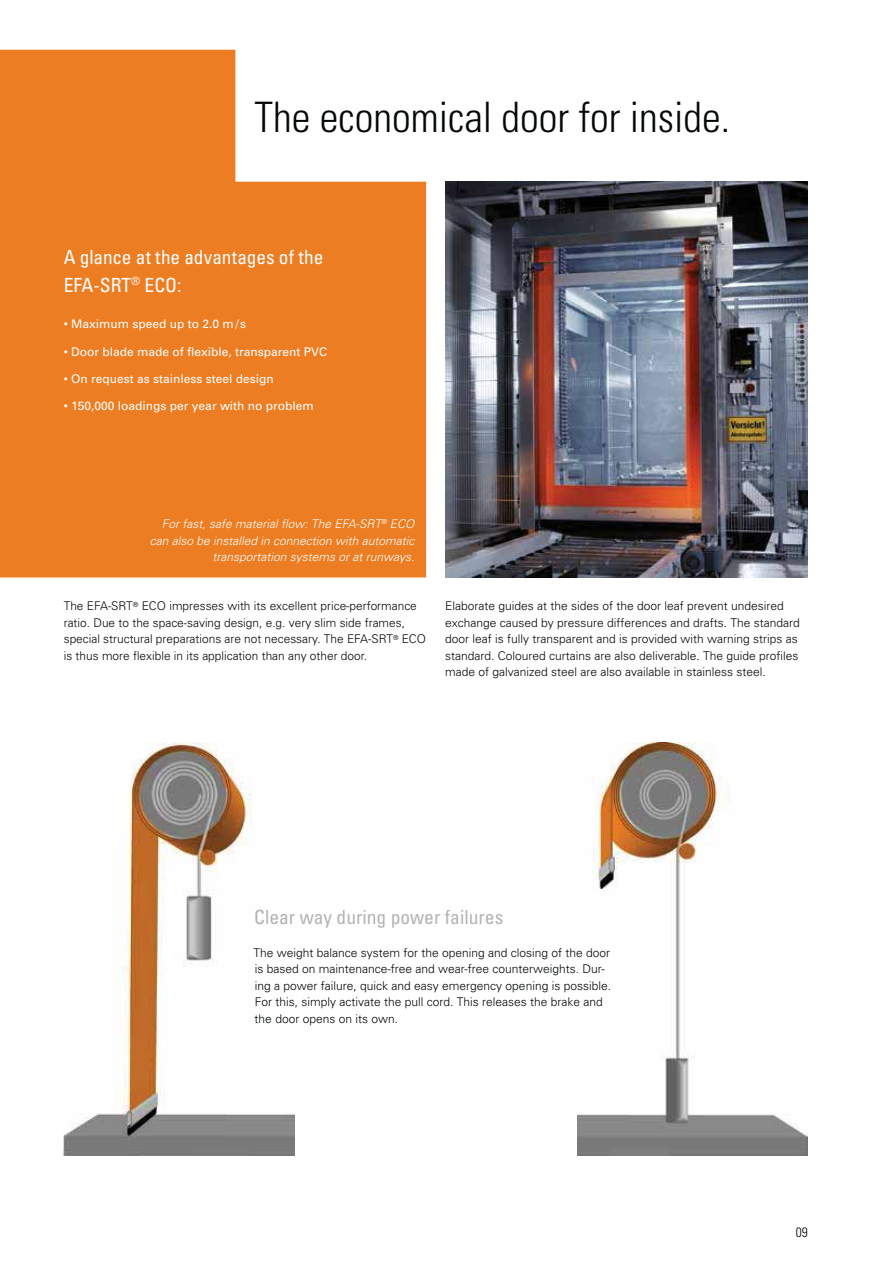
<style>
.page{position:relative;width:893px;height:1263px;background:#fff}
.page>*{position:absolute;margin:0;border:0;box-sizing:border-box;transform-origin:0 0}
.t1{font:300 condensed 42px "Univers";color:#040809}
.t2{font:condensed 19.5px/27.5px "Univers";color:#fff}
.t3{font:condensed 19.5px "Univers";color:#b3b3b3}
.t4{font:300 condensed 13.5px "Univers";color:#040809}
.t5{font:300 12px/16.5px "Univers";color:#040809}
.t6{font:12px "Univers";color:#fff}
.t7{font:italic 300 12px/16.5px "Univers";color:#fff;text-align:right}
</style>
<div class="page">
<svg style="left:0;top:50px;width:426px;height:528px;background:#ef8b3a"></svg>
<img style="left:445px;top:182px;width:363px;height:396px">
<img style="left:64px;top:742px;width:230px;height:414px">
<img style="left:577px;top:742px;width:230px;height:414px">
<h1 class="t1" style="left:254px;top:102px;width:477px">The economical door for inside.</h1>
<h2 class="t2" style="left:64px;top:245px;width:261px">A glance at the advantages of the<br>EFA-SRT<sup>®</sup> ECO:</h2>
<p class="t6" style="left:64px;top:320px;width:184px">• Maximum speed up to 2.0 m / s</p>
<p class="t6" style="left:64px;top:347px;width:265px">• Door blade made of flexible, transparent PVC</p>
<p class="t6" style="left:64px;top:374px;width:212px">• On request as stainless steel design</p>
<p class="t6" style="left:64px;top:401px;width:252px">• 150,000 loadings per year with no problem</p>
<p class="t7" style="left:150px;top:517px;width:266px">For fast, safe material flow: The EFA-SRT<sup>®</sup> ECO can also be installed in connection with automatic transportation systems or at runways.</p>
<p class="t5" style="left:64px;top:599px;width:364px">The EFA-SRT<sup>®</sup> ECO impresses with its excellent price-performance ratio. Due to the space -saving design, e.g. very slim side frames, special structural preparations are not necessary. The EFA-SRT<sup>®</sup> ECO is thus more flexible in its appli cation than any other door.</p>
<p class="t5" style="left:445px;top:599px;width:356px">Elaborate guides at the sides of the door leaf prevent undesired exchange caused by pressure differences and drafts. The standard door leaf is fully transparent and is provided with warning strips as standard. Coloured curtains are also deliverable. The guide profiles made of galvanized steel are also available in stainless steel.</p>
<h2 class="t3" style="left:254px;top:910px;width:250px">Clear way during power failures</h2>
<p class="t5" style="left:253px;top:945px;width:359px">The weight balance system for the opening and closing of the door is based on maintenance-free and wear-free counterweights. Dur&shy;ing a power fai lure, quick and easy emergency opening is possible.<br>For this, simply activate the pull cord. This releases the brake and the door opens on its own.</p>
<p class="t4" style="left:796px;top:1227px;width:14px">09</p>
</div>
